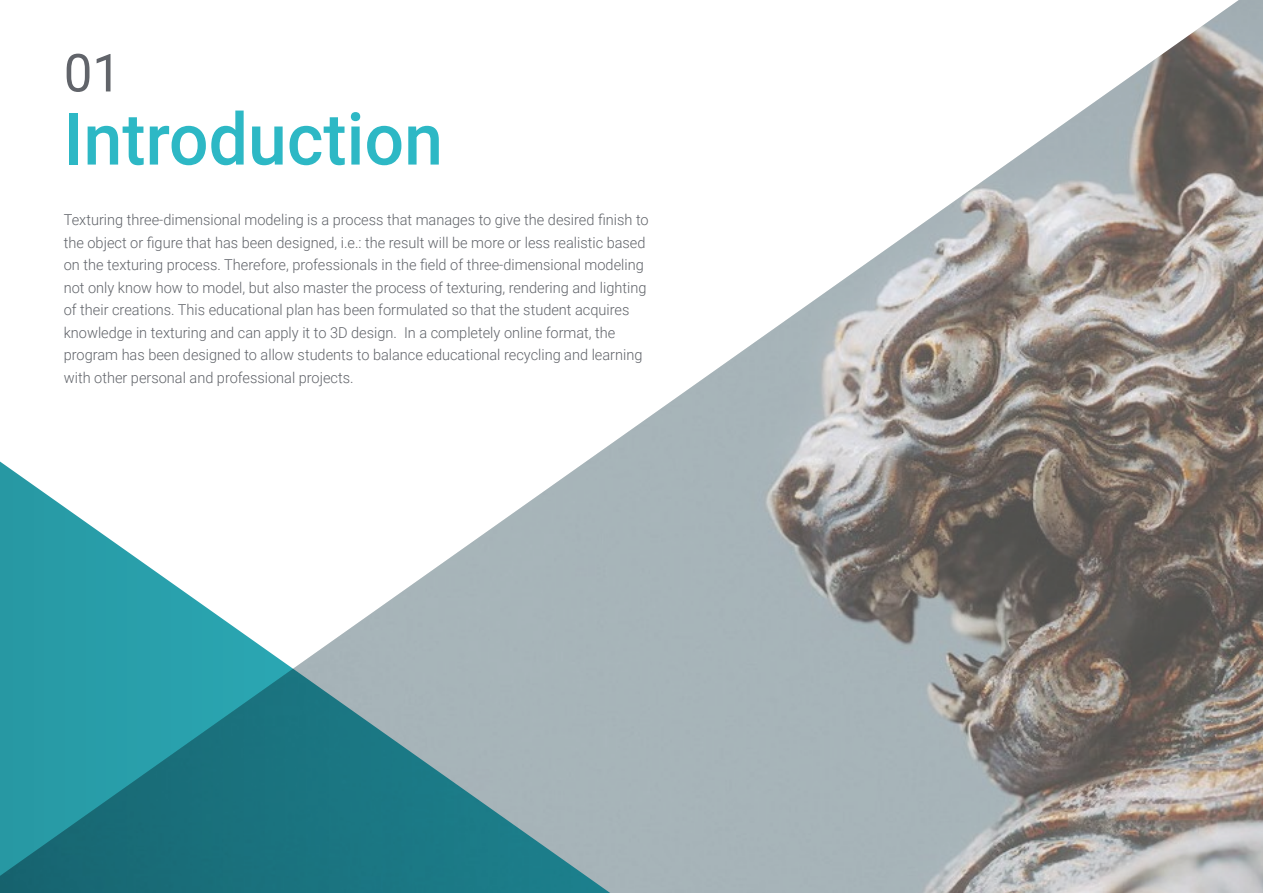
<style>
.page{position:relative;width:1263px;height:893px;background:#fff}
.page>*{position:absolute;margin:0;border:0;box-sizing:border-box;transform-origin:0 0}
.t1{font:500 72px "Roboto";color:#2db8c5}
.t2{font:52.5px "Roboto";color:#61646a}
.t3{font:300 15px/22.5px "Roboto";color:#61646a}
</style>
<div class="page">
<img style="left:608px;top:0;width:655px;height:893px">
<svg style="left:0;top:446px;width:640px;height:447px"></svg>
<h2 class="t2" style="left:64px;top:36px;width:59px">01</h2>
<h1 class="t1" style="left:64px;top:89px;width:381px">Introduction</h1>
<p class="t3" style="left:64px;top:208px;width:586px">Texturing three-dimensional modeling is a process that manages to give the desired finish to the object or figure that has been designed, i.e.: the result will be more or less realistic based on the texturing process. Therefore, professionals in the field of three-dimensional modeling not only know how to model, but also master the process of texturing, rendering and lighting of their creations. This educational plan has been formulated so that the student acquires knowledge in texturing and can apply it to 3D design. In a completely online format, the program has been designed to allow students to balance educational recycling and learning with other personal and professional projects.</p>
</div>
